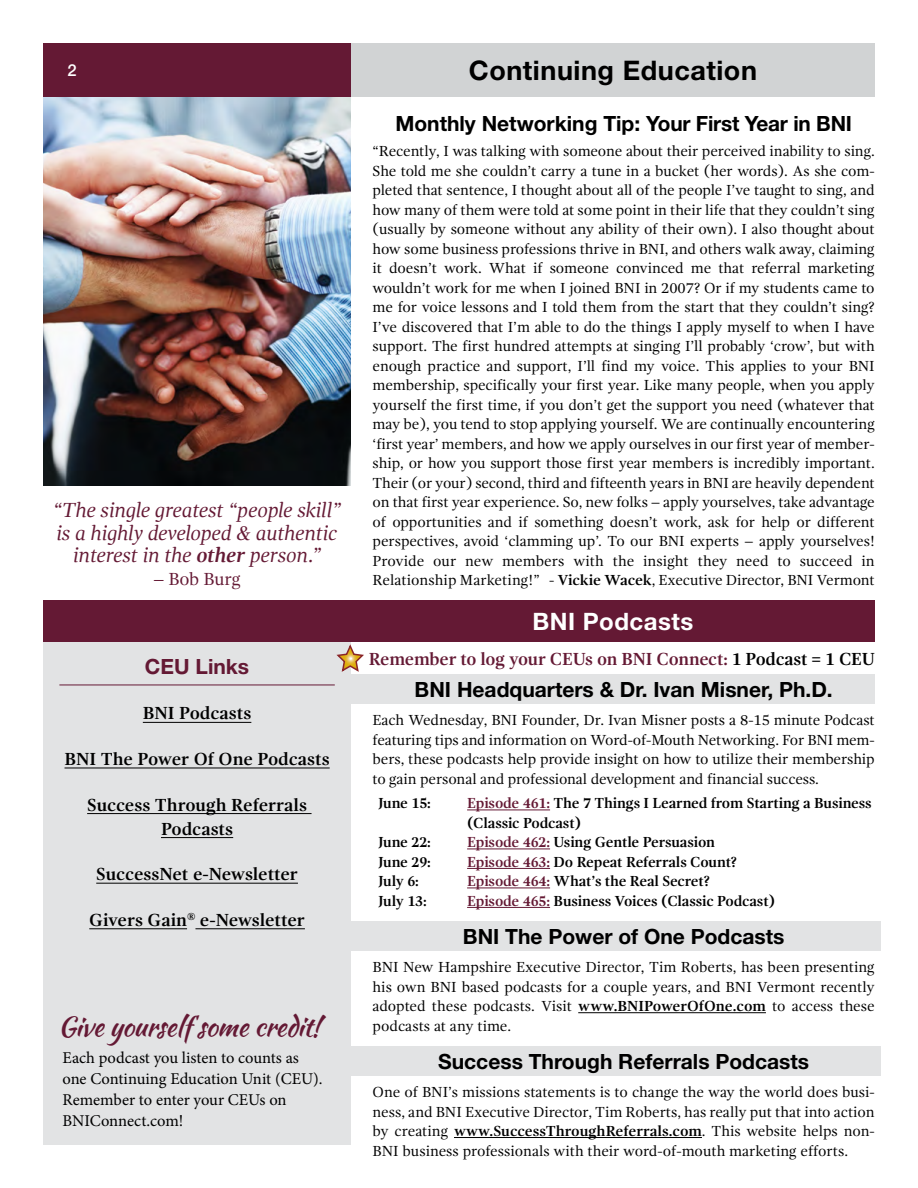
<style>
.page{position:relative;width:918px;height:1188px;background:#fff}
.page>*{position:absolute;margin:0;border:0;box-sizing:border-box;transform-origin:0 0}
.t1{font:27px "Kaushan Script";letter-spacing:-.015em;color:#641934}
.t2{font:700 27px "Helvetica Neue";letter-spacing:.02em;color:#000}
.t3{font:700 24px "Helvetica Neue";letter-spacing:.02em;color:#fff}
.t4{font:700 21px "Helvetica Neue";color:#000}
.t5{font:italic 21px/22.5px "Gandhi Serif";letter-spacing:-.01em;color:#641934;text-align:center}
.t6{font:700 21px "Helvetica Neue";color:#641934}
.t7{font:700 18px/24px "Gandhi Serif";color:#000;text-align:center}
.t8{font:700 18px "Gandhi Serif";letter-spacing:-.01em;color:#641934}
.t9{font:18px "Gandhi Serif";letter-spacing:-.01em;color:#641934}
.t10{font:16.5px/21px "Minion Pro";color:#000}
.t11{font:500 16.5px "Helvetica Neue";color:#fff}
.t12{font:15px/19.5px "Gandhi Serif";letter-spacing:-.005em;color:#000;text-align:justify}
.t13{font:700 15px/19.5px "Gandhi Serif";letter-spacing:-.01em;color:#000}
.s1{font-weight:700}
.s2{color:#000}
.s3{color:#641934}
</style>
<div class="page">
<div style="left:347px;top:921px;width:534px;height:30px;background:#e2e3e4"></div>
<div style="left:351px;top:674px;width:524px;height:30px;background:#e2e3e4"></div>
<div style="left:348px;top:1046px;width:533px;height:30px;background:#e2e3e4"></div>
<div style="left:43px;top:641px;width:308px;height:504px;background:#e2e3e4"></div>
<hr style="left:59px;top:685px;width:276px;height:1px;background:#641934">
<hr style="left:143px;top:722px;width:108px;height:1px;background:#000">
<hr style="left:65px;top:768px;width:265px;height:1px;background:#000">
<hr style="left:87px;top:813px;width:225px;height:1px;background:#000">
<hr style="left:161px;top:837px;width:72px;height:1px;background:#000">
<hr style="left:96px;top:883px;width:202px;height:1px;background:#000">
<hr style="left:89px;top:928px;width:98px;height:1px;background:#000">
<hr style="left:195px;top:928px;width:110px;height:1px;background:#000">
<img style="left:43px;top:97px;width:308px;height:389px">
<div style="left:43px;top:43px;width:308px;height:54px;background:#641934"></div>
<div style="left:43px;top:600px;width:832px;height:41px;background:#641934"></div>
<div style="left:351px;top:43px;width:524px;height:54px;background:#d1d3d4"></div>
<hr style="left:467px;top:810px;width:83px;height:1px;background:#641934">
<hr style="left:467px;top:849px;width:83px;height:1px;background:#641934">
<hr style="left:467px;top:868px;width:83px;height:1px;background:#641934">
<hr style="left:467px;top:888px;width:83px;height:1px;background:#641934">
<hr style="left:467px;top:907px;width:83px;height:1px;background:#641934">
<hr style="left:578px;top:1012px;width:188px;height:1px;background:#000">
<hr style="left:454px;top:1137px;width:248px;height:1px;background:#000">
<svg style="left:336px;top:644px;width:28px;height:28px"></svg>
<p class="t11" style="left:68px;top:60px;width:11px">2</p>
<h1 class="t2" style="left:469px;top:53px;width:290px">Continuing Education</h1>
<h3 class="t5" style="left:53px;top:499px;width:289px">“The single greatest “people skill” is a highly developed &amp; authentic interest in the <span class="s1">other</span> person.”</h3>
<p class="t9" style="left:154px;top:569px;width:89px">– Bob Burg</p>
<h3 class="t6" style="left:145px;top:653px;width:106px">CEU Links</h3>
<p class="t7" style="left:143px;top:701px;width:110px">BNI Podcasts</p>
<p class="t7" style="left:65px;top:747px;width:267px">BNI The Power Of One Podcasts</p>
<p class="t7" style="left:87px;top:793px;width:221px">Success Through Referrals<br>Podcasts</p>
<p class="t7" style="left:96px;top:862px;width:203px">SuccessNet e-Newsletter</p>
<p class="t7" style="left:89px;top:908px;width:217px">Givers Gain<sup>®</sup> e-Newsletter</p>
<h1 class="t1" style="left:58px;top:1006px;width:264px">Give yourself some credit!</h1>
<p class="t10" style="left:62px;top:1047px;width:262px">Each podcast you listen to counts as one Continuing Education Unit (CEU).<br>Remember to enter your CEUs on<br>BNIConnect.com!</p>
<h3 class="t4" style="left:395px;top:111px;width:458px">Monthly Networking Tip: Your First Year in BNI</h3>
<p class="t12" style="left:373px;top:141px;width:504px">“Recently, I was talking with someone about their perceived inability to sing.<br>She told me she couldn’t carry a tune in a bucket (her words). As she com&shy;pleted that sentence, I thought about all of the people I’ve taught to sing, and how many of them were told at some point in their life that they couldn’t sing (usually by someone without any ability of their own). I also thought about how some business professions thrive in BNI, and others walk away, claiming it doesn’t work. What if someone convinced me that referral marketing wouldn’t work for me when I joined BNI in 2007? Or if my students came to me for voice lessons and I told them from the start that they couldn’t sing?<br>I’ve discovered that I’m able to do the things I apply myself to when I have support. The first hundred attempts at singing I’ll probably ‘crow’, but with enough practice and support, I’ll find my voice. This applies to your BNI membership, specifically your first year. Like many people, when you apply yourself the first time, if you don’t get the support you need (whatever that may be), you tend to stop applying yourself. We are continually encountering ‘first year’ members, and how we apply ourselves in our first year of member&shy;ship, or how you support those first year members is incredibly important.<br>Their (or your) second, third and fifteenth years in BNI are heavily dependent on that first year experience. So, new folks – apply yourselves, take advantage of opportunities and if something doesn’t work, ask for help or different perspectives, avoid ‘clamming up’. To our BNI experts – apply yourselves!<br>Provide our new members with the insight they need to succeed in Relationship Marketing!” - <span class="s1">Vickie Wacek</span>, Executive Director, BNI Vermont</p>
<h2 class="t3" style="left:532px;top:606px;width:162px">BNI Podcasts</h2>
<p class="t8" style="left:369px;top:648px;width:508px">Remember to log your CEUs on BNI Connect: <span class="s2">1 Podcast = 1 CEU</span></p>
<h3 class="t4" style="left:415px;top:676px;width:420px">BNI Headquarters &amp; Dr. Ivan Misner, Ph.D.</h3>
<p class="t12" style="left:373px;top:710px;width:504px">Each Wednesday, BNI Founder, Dr. Ivan Misner posts a 8-15 minute Podcast featuring tips and information on Word-of-Mouth Networking. For BNI mem&shy;bers, these podcasts help provide insight on how to utilize their membership to gain personal and professional development and financial success.</p>
<p class="t13" style="left:378px;top:794px;width:54px">June 15:</p>
<p class="t13" style="left:467px;top:794px;width:406px"><span class="s3">Episode 461:</span> The 7 Things I Learned from Starting a Business (Classic Podcast)</p>
<p class="t13" style="left:378px;top:833px;width:54px">June 22:</p>
<p class="t13" style="left:467px;top:833px;width:250px"><span class="s3">Episode 462:</span> Using Gentle Persuasion</p>
<p class="t13" style="left:378px;top:852px;width:54px">June 29:</p>
<p class="t13" style="left:467px;top:852px;width:271px"><span class="s3">Episode 463:</span> Do Repeat Referrals Count?</p>
<p class="t13" style="left:378px;top:872px;width:42px">July 6:</p>
<p class="t13" style="left:467px;top:872px;width:244px"><span class="s3">Episode 464:</span> What’s the Real Secret?</p>
<p class="t13" style="left:378px;top:891px;width:50px">July 13:</p>
<p class="t13" style="left:467px;top:891px;width:310px"><span class="s3">Episode 465:</span> Business Voices (Classic Podcast)</p>
<h3 class="t4" style="left:463px;top:924px;width:323px">BNI The Power of One Podcasts</h3>
<p class="t12" style="left:373px;top:957px;width:504px">BNI New Hampshire Executive Director, Tim Roberts, has been presenting his own BNI based podcasts for a couple years, and BNI Vermont recently adopted these podcasts. Visit <span class="s1">www.BNIPowerOfOne.com</span> to access these podcasts at any time.</p>
<h3 class="t4" style="left:438px;top:1048px;width:373px">Success Through Referrals Podcasts</h3>
<p class="t12" style="left:373px;top:1082px;width:504px">One of BNI’s missions statements is to change the way the world does busi&shy;ness, and BNI Executive Director, Tim Roberts, has really put that into action by creating <span class="s1">www.SuccessThroughReferrals.com</span>. This website helps non-BNI business professionals with their word-of-mouth marketing efforts.</p>
</div>
